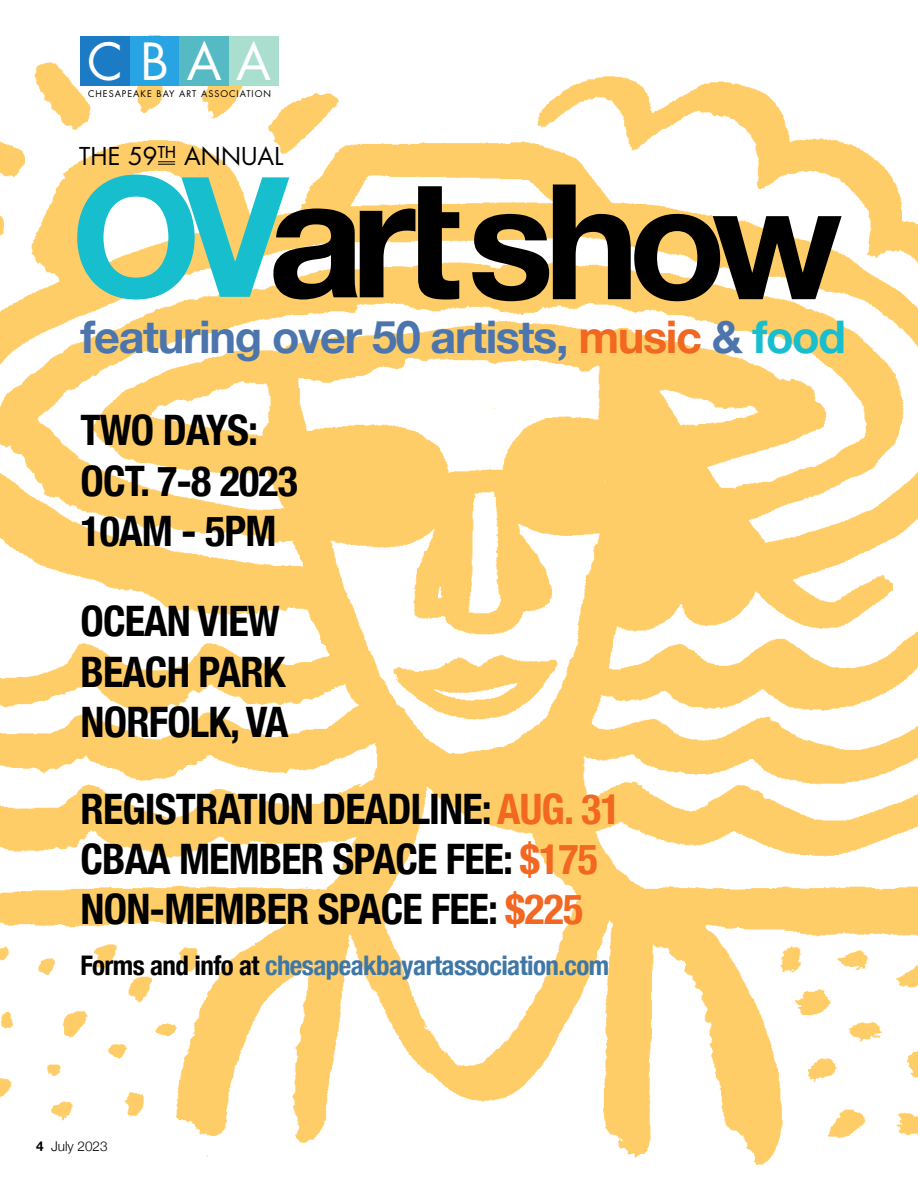
<style>
.page{position:relative;width:918px;height:1188px;background:#fff}
.page>*{position:absolute;margin:0;border:0;box-sizing:border-box;transform-origin:0 0}
.t1{font:49.8px "Futura Std";color:#fff}
.t2{font:700 45px "Helvetica Neue";letter-spacing:-.03em;color:#4b75ac}
.t3{font:700 condensed 42px/50.4px "Helvetica Neue";letter-spacing:-.02em;color:#000}
.t4{font:700 condensed 27px "Helvetica Neue";letter-spacing:-.02em;color:#3e77a7}
.t5{font:24px "Futura Std";color:#000}
.t6{font:300 13.5px "Helvetica Neue";color:#000}
.t7{font:9px "Futura Std";letter-spacing:.11em;color:#000}
.s1{color:#f26721}
.s2{color:#17becd}
.s3{color:#000}
.s4{font-weight:700}
</style>
<div class="page">
<img style="left:0;top:35px;width:918px;height:1131px">
<svg style="left:472px;top:185px;width:370px;height:116px"></svg>
<svg style="left:77px;top:175px;width:382px;height:125px"></svg>
<svg style="left:158px;top:161px;width:17px;height:4px"></svg>
<div style="left:229px;top:36px;width:49px;height:49px;background:#aadfcf"></div>
<div style="left:81px;top:36px;width:49px;height:49px;background:#1b7bc5"></div>
<div style="left:130px;top:36px;width:50px;height:49px;background:#28a4e2"></div>
<div style="left:180px;top:36px;width:49px;height:49px;background:#55bac4"></div>
<p class="t1" style="left:87px;top:30px;width:185px">CBAA</p>
<p class="t7" style="left:88px;top:88px;width:184px">CHESAPEAKE BAY ART ASSOCIATION</p>
<p class="t5" style="left:79px;top:140px;width:15px">THE</p>
<p class="t5" style="left:128px;top:140px;width:76px">59<sup>th</sup> ANN</p>
<p class="t5" style="left:241px;top:140px;width:44px">UAL</p>
<p class="t2" style="left:81px;top:301px;width:767px">featuring over 50 artists, <span class="s1">music</span> &amp; <span class="s2">food</span></p>
<p class="t3" style="left:81px;top:402px;width:219px">TWO DAYS:<br>OCT. 7-8 2023<br>10AM - 5PM</p>
<p class="t3" style="left:81px;top:593px;width:209px">OCEAN VIEW<br>BEACH PARK<br>NORFOLK, VA</p>
<p class="t3" style="left:81px;top:780px;width:541px">REGISTRATION DEADLINE: <span class="s1">AUG. 31<br></span>CBAA MEMBER SPACE FEE: <span class="s1">$175<br></span>NON-MEMBER SPACE FEE: <span class="s1">$225</span></p>
<p class="t4" style="left:81px;top:943px;width:530px"><span class="s3">FORMS AND INFO AT</span> CHESAPEAKBAYARTASSOCIATION.COM</p>
<p class="t6" style="left:36px;top:1135px;width:73px"><span class="s4">4</span> July 2023</p>
</div>
